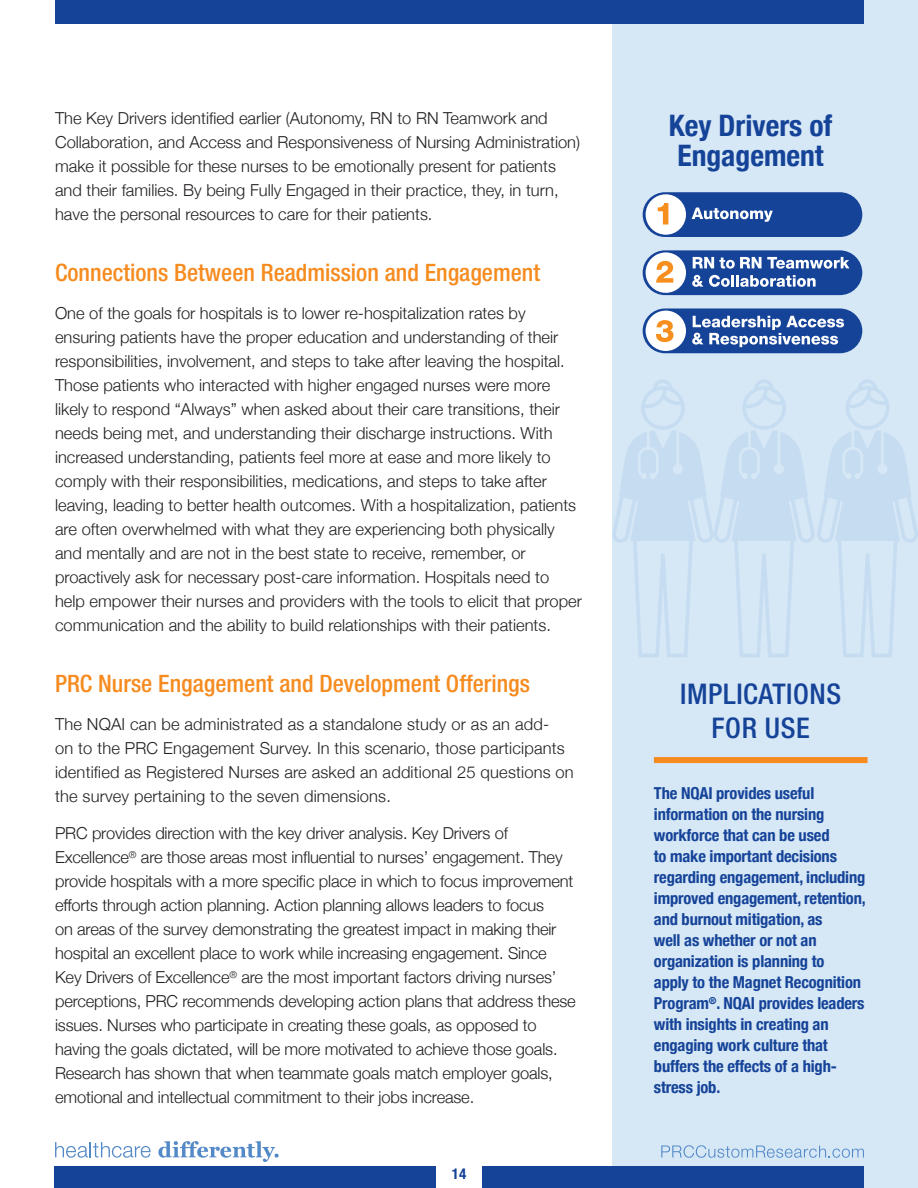
<style>
.page{position:relative;width:918px;height:1188px;background:#fff}
.page>*{position:absolute;margin:0;border:0;box-sizing:border-box;transform-origin:0 0}
.t1{font:700 condensed 29.55px/29.5px "Helvetica Neue";color:#154398}
.t2{font:500 condensed 28.5px/34.2px "Helvetica Neue LT Std";letter-spacing:.02em;color:#154398;text-align:center}
.t3{font:500 condensed 24px "Helvetica Neue LT Std";color:#f68b1f}
.t4{font:300 16.5px/24px "Helvetica Neue";color:#231f20}
.t5{font:700 condensed 16.5px/21px "Helvetica Neue";letter-spacing:-.01em;color:#154398}
.t6{font:700 condensed 15px "Helvetica Neue";color:#154398}
</style>
<div class="page">
<div style="left:612px;top:0;width:306px;height:1188px;background:#d6e7f6"></div>
<div style="left:55px;top:0;width:809px;height:24px;background:#154398"></div>
<div style="left:54px;top:1166px;width:381px;height:22px;background:#154398"></div>
<div style="left:483px;top:1166px;width:381px;height:22px;background:#154398"></div>
<svg style="left:55px;top:1142px;width:96px;height:16px"></svg>
<svg style="left:158px;top:1141px;width:121px;height:21px"></svg>
<svg style="left:661px;top:1145px;width:203px;height:13px"></svg>
<div style="left:643px;top:192px;width:219px;height:45px;background:#154398;border-radius:22px"></div>
<div style="left:646px;top:194px;width:40px;height:41px;background:#fff;border-radius:50%"></div>
<svg style="left:692px;top:208px;width:81px;height:14px"></svg>
<svg style="left:658px;top:203px;width:10px;height:21px"></svg>
<div style="left:643px;top:250px;width:219px;height:45px;background:#154398;border-radius:22px"></div>
<div style="left:646px;top:252px;width:40px;height:41px;background:#fff;border-radius:50%"></div>
<svg style="left:656px;top:261px;width:17px;height:22px"></svg>
<div style="left:643px;top:309px;width:219px;height:44px;background:#154398;border-radius:22px"></div>
<div style="left:646px;top:311px;width:40px;height:40px;background:#fff;border-radius:50%"></div>
<svg style="left:656px;top:320px;width:17px;height:22px"></svg>
<svg style="left:693px;top:257px;width:156px;height:12px"></svg>
<svg style="left:692px;top:275px;width:11px;height:12px"></svg>
<svg style="left:709px;top:275px;width:107px;height:12px"></svg>
<svg style="left:692px;top:316px;width:152px;height:31px"></svg>
<svg style="left:612px;top:379px;width:306px;height:278px"></svg>
<div style="left:654px;top:757px;width:214px;height:6px;background:#f68b1f"></div>
<p class="t4" style="left:55px;top:105px;width:527px">The Key Drivers identified earlier (Autonomy, RN to RN Teamwork and Collaboration, and Access and Responsiveness of Nursing Administration) make it possible for these nurses to be emotionally present for patients and their families. By being Fully Engaged in their practice, they, in turn, have the personal resources to care for their patients.</p>
<h3 class="t3" style="left:55px;top:259px;width:487px">Connections Between Readmission and Engagement</h3>
<p class="t4" style="left:55px;top:300px;width:528px">One of the goals for hospitals is to lower re-hospitalization rates by ensuring patients have the proper education and understanding of their responsibilities, involvement, and steps to take after leaving the hospital.<br>Those patients who interacted with higher engaged nurses were more likely to respond “Always” when asked about their care transitions, their needs being met, and understanding their discharge instructions. With increased understanding, patients feel more at ease and more likely to comply with their responsibilities, medications, and steps to take after leaving, leading to better health outcomes. With a hospitalization, patients are often overwhelmed with what they are experiencing both physically and mentally and are not in the best state to receive, remember, or proactively ask for necessary post-care information. Hospitals need to help empower their nurses and providers with the tools to elicit that proper communication and the ability to build relationships with their patients.</p>
<h3 class="t3" style="left:55px;top:670px;width:476px">PRC Nurse Engagement and Development Offerings</h3>
<p class="t4" style="left:55px;top:711px;width:520px">The NQAI can be administrated as a standalone study or as an add-<br>on to the PRC Engagement Survey. In this scenario, those participants identified as Registered Nurses are asked an additional 25 questions on the survey pertaining to the seven dimensions.</p>
<p class="t4" style="left:55px;top:820px;width:522px">PRC provides direction with the key driver analysis. Key Drivers of Excellence<sup>®</sup> are those areas most influential to nurses’ engagement. They provide hospitals with a more specific place in which to focus improvement efforts through action planning. Action planning allows leaders to focus<br>on areas of the survey demonstrating the greatest impact in making their hospital an excellent place to work while increasing engagement. Since Key Drivers of Excellence<sup>®</sup> are the most important factors driving nurses’ perceptions, PRC recommends developing action plans that address these issues. Nurses who participate in creating these goals, as opposed to having the goals dictated, will be more motivated to achieve those goals.<br>Research has shown that when teammate goals match employer goals, emotional and intellectual commitment to their jobs increase.</p>
<p class="t6" style="left:452px;top:1161px;width:16px">14</p>
<h1 class="t1" style="left:669px;top:109px;width:165px">Key Drivers of<br>Engagement</h1>
<h2 class="t2" style="left:680px;top:676px;width:162px">IMPLICATIONS<br>FOR USE</h2>
<p class="t5" style="left:654px;top:782px;width:213px">The NQAI provides useful information on the nursing workforce that can be used<br>to make important decisions regarding engagement, including improved engagement, retention, and burnout mitigation, as<br>well as whether or not an organization is planning to<br>apply to the Magnet Recognition<br>Program<sup>®</sup>. NQAI provides leaders with insights in creating an engaging work culture that buffers the effects of a high&shy;stress job.</p>
</div>
